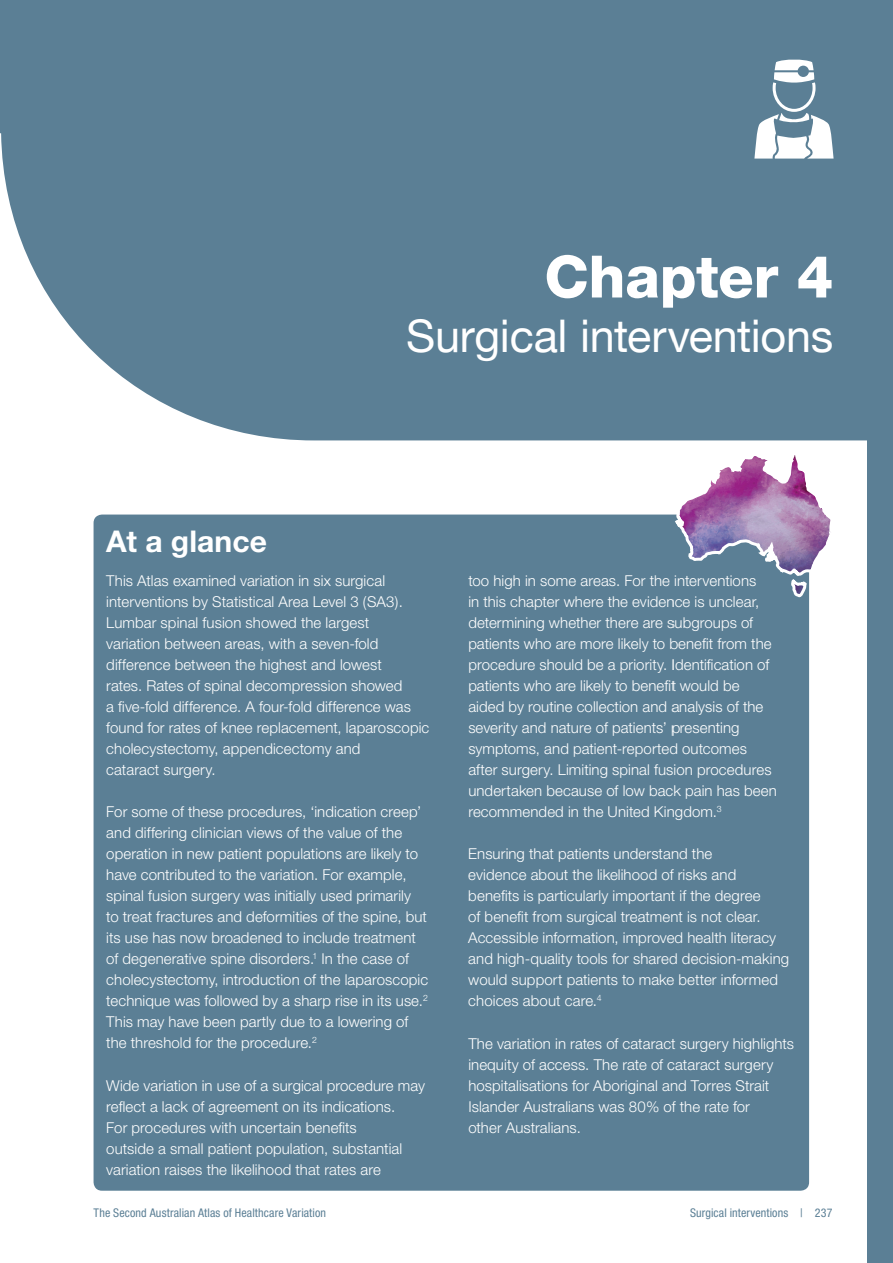
<style>
.page{position:relative;width:893px;height:1263px;background:#fff}
.page>*{position:absolute;margin:0;border:0;box-sizing:border-box;transform-origin:0 0}
.t1{font:800 58.5px "Helvetica Neue";letter-spacing:-.005em;color:#fff}
.t2{font:45px "Helvetica Neue";letter-spacing:-.005em;color:#fff}
.t3{font:700 30px "Helvetica Neue";letter-spacing:.005em;color:#fff}
.t4{font:300 15px/21px "Helvetica Neue";letter-spacing:.005em;color:#fff}
.t5{font:condensed 12px "Helvetica Neue";letter-spacing:.01em;color:#5b7f95}
</style>
<div class="page">
<div style="left:0;top:0;width:867px;height:440px;background:#5b7f95"></div>
<div style="left:867px;top:0;width:26px;height:1263px;background:#5b7f95"></div>
<div style="left:94px;top:514px;width:715px;height:677px;background:#5b7f95;border-radius:9px"></div>
<svg style="left:754px;top:59px;width:80px;height:100px"></svg>
<svg style="left:673px;top:327px;width:162px;height:411px"></svg>
<svg style="left:674px;top:449px;width:161px;height:150px"></svg>
<h1 class="t1" style="left:544px;top:242px;width:291px">Chapter 4</h1>
<h2 class="t2" style="left:406px;top:303px;width:429px">Surgical interventions</h2>
<h3 class="t3" style="left:106px;top:523px;width:162px">At a glance</h3>
<p class="t4" style="left:106px;top:570px;width:325px">This Atlas examined variation in six surgical interventions by Statistical Area Level 3 (SA3).<br>Lumbar spinal fusion showed the largest<br>variation between areas, with a seven-fold difference between the highest and lowest<br>rates. Rates of spinal decompression showed<br>a five‑fold difference. A four-fold difference was found for rates of knee replacement, laparoscopic cholecystectomy, appendicectomy and<br>cataract surgery.</p>
<p class="t4" style="left:106px;top:801px;width:323px">For some of these procedures, ‘indication creep’ and differing clinician views of the value of the operation in new patient populations are likely to have contributed to the variation. For example, spinal fusion surgery was initially used primarily<br>to treat fractures and deformities of the spine, but its use has now broadened to include treatment of degenerative spine disorders.<sup>1</sup> In the case of cholecystectomy, introduction of the laparoscopic technique was followed by a sharp rise in its use.<sup>2<br></sup>This may have been partly due to a lowering of the threshold for the procedure.<sup>2</sup></p>
<p class="t4" style="left:106px;top:1074px;width:320px">Wide variation in use of a surgical procedure may reflect a lack of agreement on its indications.<br>For procedures with uncertain benefits<br>outside a small patient population, substantial variation raises the likelihood that rates are</p>
<p class="t4" style="left:468px;top:570px;width:310px">too high in some areas. For the interventions<br>in this chapter where the evidence is unclear, determining whether there are subgroups of patients who are more likely to benefit from the procedure should be a priority. Identification of patients who are likely to benefit would be aided by routine collection and analysis of the severity and nature of patients’ presenting symptoms, and patient-reported outcomes after surgery. Limiting spinal fusion procedures undertaken because of low back pain has been recommended in the United Kingdom.<sup>3</sup></p>
<p class="t4" style="left:468px;top:843px;width:322px">Ensuring that patients understand the<br>evidence about the likelihood of risks and benefits is particularly important if the degree<br>of benefit from surgical treatment is not clear.<br>Accessible information, improved health literacy and high‑quality tools for shared decision-making would support patients to make better informed choices about care.<sup>4</sup></p>
<p class="t4" style="left:468px;top:1032px;width:327px">The variation in rates of cataract surgery highlights inequity of access. The rate of cataract surgery hospitalisations for Aboriginal and Torres Strait Islander Australians was 80% of the rate for<br>other Australians.</p>
<p class="t5" style="left:94px;top:1206px;width:234px">The Second Australian Atlas of Healthcare Variation</p>
<p class="t5" style="left:690px;top:1206px;width:144px">Surgical interventions | 237</p>
</div>
